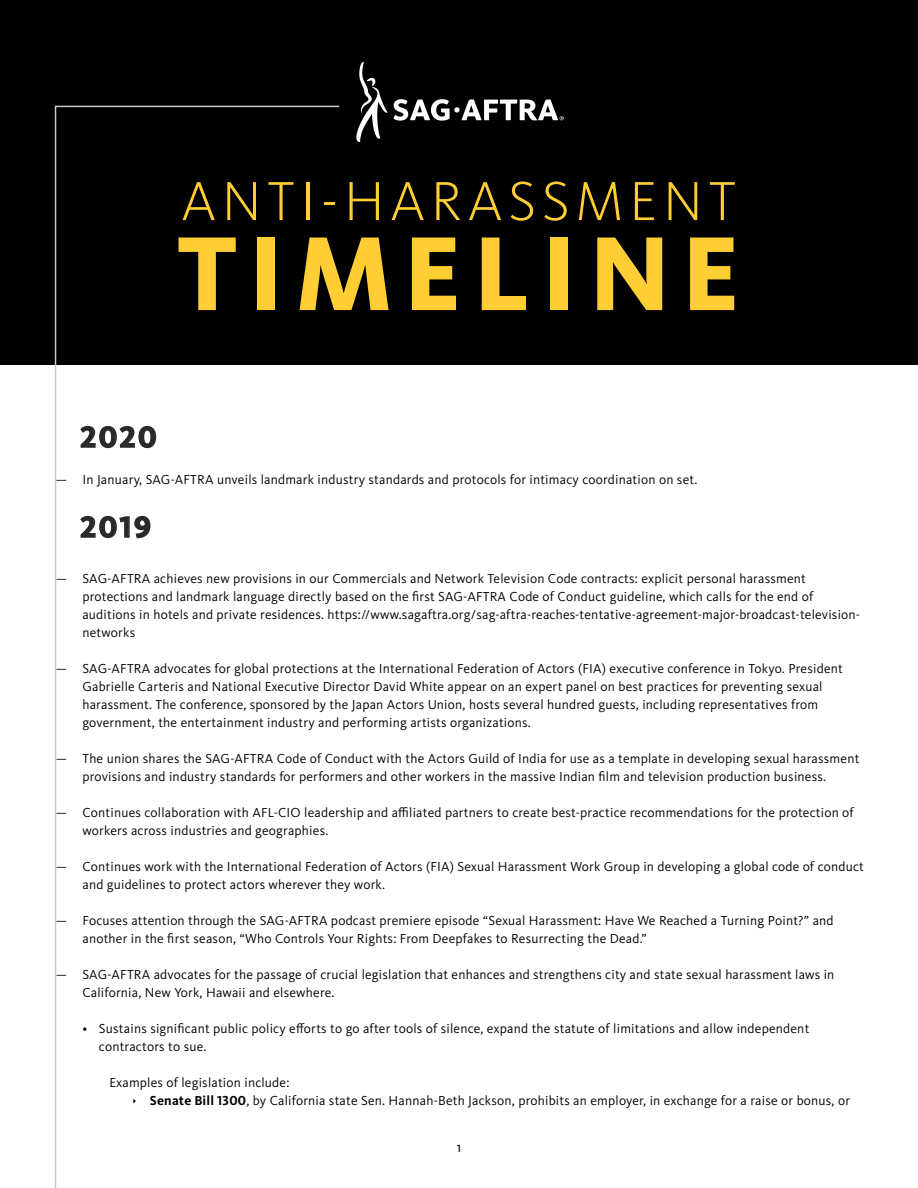
<style>
.page{position:relative;width:918px;height:1188px;background:#fff}
.page>*{position:absolute;margin:0;border:0;box-sizing:border-box;transform-origin:0 0}
.t1{font:800 108.9px "Kievit";letter-spacing:.1em;color:#ffce35}
.t2{font:300 57px "Kievit";letter-spacing:.1em;color:#ffce35}
.t3{font:700 30px "Kievit OT";letter-spacing:.09em;color:#292927}
.t4{font:15px "Kievit OT";color:#000}
.t5{font:13.5px/18px "Kievit OT";letter-spacing:.015em;color:#000}
.s1{font-weight:700}
</style>
<div class="page">
<div style="left:0;top:0;width:918px;height:364px;background:#000"></div>
<svg style="left:356px;top:62px;width:32px;height:80px"></svg>
<svg style="left:394px;top:99px;width:170px;height:22px"></svg>
<svg style="left:54px;top:105px;width:287px;height:1083px"></svg>
<svg style="left:79px;top:425px;width:78px;height:24px"></svg>
<svg style="left:79px;top:515px;width:72px;height:24px"></svg>
<svg style="left:133px;top:1099px;width:3px;height:5px"></svg>
<h2 class="t2" style="left:181px;top:170px;width:556px">ANTI-HARASSMENT</h2>
<h1 class="t1" style="left:177px;top:209px;width:565px">TIMELINE</h1>
<h3 class="t3" style="left:81px;top:419px;width:77px">2020</h3>
<p class="t5" style="left:55px;top:471px;width:644px">— In January, SAG-AFTRA unveils landmark industry standards and protocols for intimacy coordination on set.</p>
<h3 class="t3" style="left:81px;top:509px;width:72px">2019</h3>
<p class="t5" style="left:82px;top:570px;width:779px;text-indent:-27px">— SAG-AFTRA achieves new provisions in our Commercials and Network Television Code contracts: explicit personal harassment protections and landmark language directly based on the first SAG-AFTRA Code of Conduct guideline, which calls for the end of auditions in hotels and private residences. https://www.sagaftra.org/sag-aftra-reaches-tentative-agreement-major-broadcast-television&shy;networks</p>
<p class="t5" style="left:82px;top:660px;width:762px;text-indent:-27px">— SAG-AFTRA advocates for global protections at the International Federation of Actors (FIA) executive conference in Tokyo. President Gabrielle Carteris and National Executive Director David White appear on an expert panel on best practices for preventing sexual harassment. The conference, sponsored by the Japan Actors Union, hosts several hundred guests, including representatives from government, the entertainment industry and performing artists organizations.</p>
<p class="t5" style="left:55px;top:750px;width:805px;text-align:center">— The union shares the SAG-AFTRA Code of Conduct with the Actors Guild of India for use as a template in developing sexual harassment provisions and industry standards for performers and other workers in the massive Indian film and television production business.</p>
<p class="t5" style="left:82px;top:804px;width:773px;text-indent:-27px">— Continues collaboration with AFL-CIO leadership and affiliated partners to create best-practice recommendations for the protection of workers across industries and geographies.</p>
<p class="t5" style="left:82px;top:858px;width:783px;text-indent:-27px">— Continues work with the International Federation of Actors (FIA) Sexual Harassment Work Group in developing a global code of conduct and guidelines to protect actors wherever they work.</p>
<p class="t5" style="left:82px;top:912px;width:753px;text-indent:-27px">— Focuses attention through the SAG-AFTRA podcast premiere episode “Sexual Harassment: Have We Reached a Turning Point?” and another in the first season, “Who Controls Your Rights: From Deepfakes to Resurrecting the Dead.”</p>
<p class="t5" style="left:82px;top:966px;width:754px;text-indent:-27px">— SAG-AFTRA advocates for the passage of crucial legislation that enhances and strengthens city and state sexual harassment laws in<br>California, New York, Hawaii and elsewhere.</p>
<p class="t5" style="left:99px;top:1020px;width:712px;text-indent:-16px">• Sustains significant public policy efforts to go after tools of silence, expand the statute of limitations and allow independent contractors to sue.</p>
<p class="t5" style="left:150px;top:1074px;width:702px;text-indent:-40px">Examples of legislation include:<br><span class="s1">Senate Bill 1300</span>, by California state Sen. Hannah-Beth Jackson, prohibits an employer, in exchange for a raise or bonus, or</p>
<p class="t4" style="left:457px;top:1138px;width:6px">1</p>
</div>
